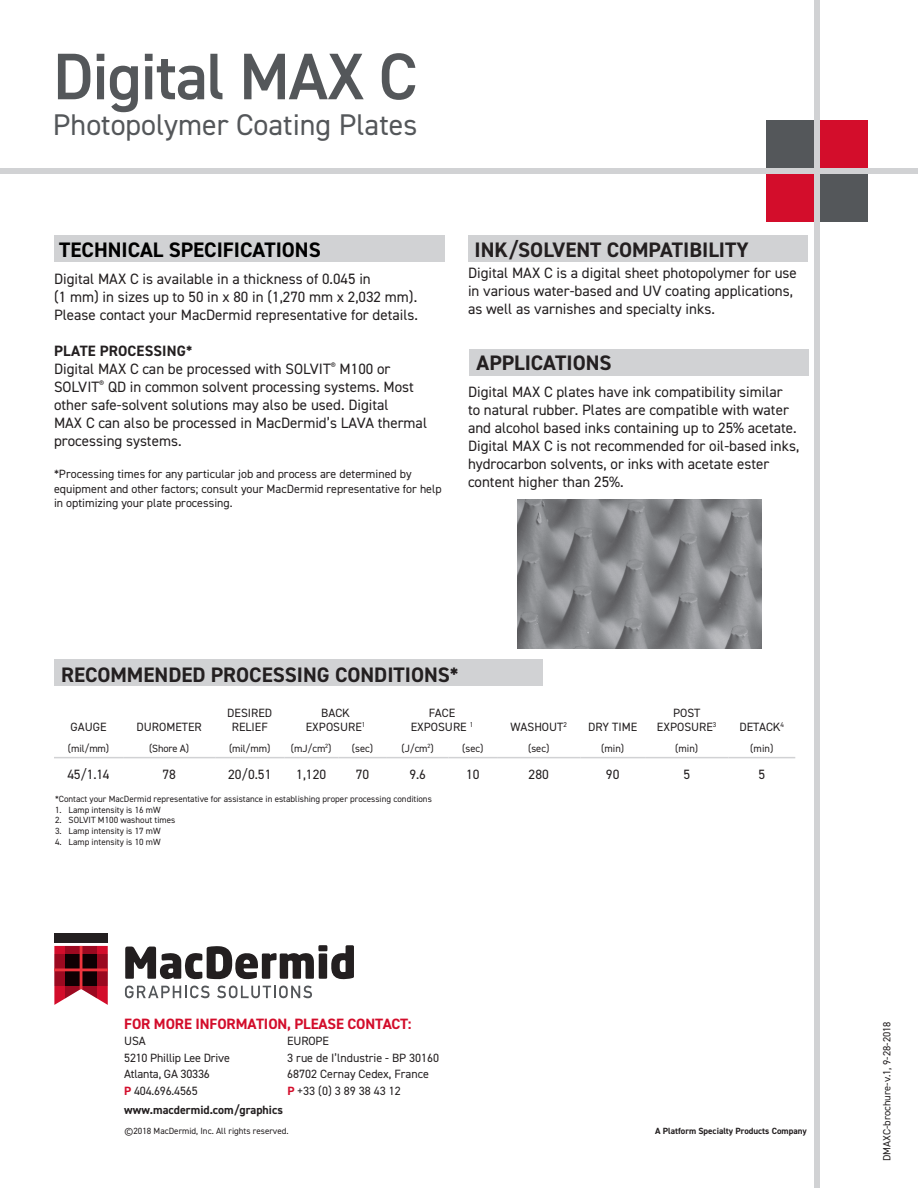
<style>
.page{position:relative;width:918px;height:1188px;background:#fff}
.page>*{position:absolute;margin:0;border:0;box-sizing:border-box;transform-origin:0 0}
.t1{font:600 66px "DIN2014";letter-spacing:-.02em;color:#54575a}
.t2{font:30px "DIN2014";color:#54575a}
.t3{font:700 21px "DIN2014";color:#231f20}
.t4{font:700 21px "DIN2014";color:#000}
.t5{font:15px/18px "DIN2014";color:#231f20}
.t6{font:700 15px "DIN2014";letter-spacing:-.005em;color:#d30d2b}
.t7{font:700 15px "DIN2014";letter-spacing:.01em;color:#231f20}
.t8{font:13.5px "DIN2014";color:#231f20}
.t9{font:12px/16.5px "DIN2014";color:#231f20}
.t10{font:700 12px "DIN2014";color:#231f20}
.t11{font:10.5px "DIN2014";color:#231f20}
.t12{font:9px "DIN2014";color:#231f20}
.t13{font:700 9px "DIN2014";color:#231f20}
.s1{font-weight:700;color:#d30d2b}
</style>
<div class="page">
<div style="left:0;top:168px;width:918px;height:6px;background:#d1d2d4"></div>
<div style="left:767px;top:174px;width:47px;height:47px;background:#d30d2b"></div>
<div style="left:820px;top:120px;width:48px;height:48px;background:#d30d2b"></div>
<div style="left:767px;top:120px;width:47px;height:48px;background:#54575a"></div>
<div style="left:820px;top:174px;width:48px;height:47px;background:#54575a"></div>
<div style="left:815px;top:0;width:5px;height:1188px;background:#d1d2d4"></div>
<svg style="left:54px;top:946px;width:54px;height:59px;background:#932e3c"></svg>
<div style="left:54px;top:933px;width:54px;height:9px;background:#231f20"></div>
<svg style="left:125px;top:945px;width:229px;height:34px"></svg>
<svg style="left:125px;top:986px;width:85px;height:12px"></svg>
<svg style="left:217px;top:986px;width:95px;height:12px"></svg>
<img style="left:517px;top:500px;width:244px;height:149px">
<div style="left:54px;top:235px;width:390px;height:27px;background:#d1d2d4"></div>
<div style="left:468px;top:235px;width:340px;height:27px;background:#d1d2d4"></div>
<div style="left:469px;top:349px;width:340px;height:27px;background:#d1d2d4"></div>
<div style="left:54px;top:659px;width:488px;height:27px;background:#d1d2d4"></div>
<hr style="left:54px;top:757px;width:69px;height:1px;background:#d1d2d4">
<hr style="left:123px;top:757px;width:92px;height:1px;background:#d1d2d4">
<hr style="left:215px;top:757px;width:69px;height:1px;background:#d1d2d4">
<hr style="left:284px;top:757px;width:54px;height:1px;background:#d1d2d4">
<hr style="left:338px;top:757px;width:49px;height:1px;background:#d1d2d4">
<hr style="left:387px;top:757px;width:62px;height:1px;background:#d1d2d4">
<hr style="left:449px;top:757px;width:48px;height:1px;background:#d1d2d4">
<hr style="left:497px;top:757px;width:83px;height:1px;background:#d1d2d4">
<hr style="left:580px;top:757px;width:65px;height:1px;background:#d1d2d4">
<hr style="left:645px;top:757px;width:83px;height:1px;background:#d1d2d4">
<hr style="left:728px;top:757px;width:67px;height:1px;background:#d1d2d4">
<p class="t1" style="left:53px;top:33px;width:366px">Digital MAX C</p>
<p class="t2" style="left:53px;top:106px;width:366px">Photopolymer Coating Plates</p>
<p class="t4" style="left:59px;top:236px;width:263px">TECHNICAL SPECIFICATIONS</p>
<p class="t3" style="left:475px;top:236px;width:276px">INK/SOLVENT COMPATIBILITY</p>
<p class="t5" style="left:54px;top:269px;width:318px">Digital MAX C is available in a thickness of 0.045 in</p>
<p class="t5" style="left:54px;top:287px;width:365px">(1 mm) in sizes up to 50 in x 80 in (1,270 mm x 2,032 mm).</p>
<p class="t5" style="left:54px;top:305px;width:366px">Please contact your MacDermid representative for details.</p>
<p class="t7" style="left:54px;top:341px;width:140px">PLATE PROCESSING*</p>
<p class="t5" style="left:54px;top:359px;width:338px">Digital MAX C can be processed with SOLVIT<sup>®</sup> M100 or</p>
<p class="t5" style="left:54px;top:377px;width:361px">SOLVIT<sup>®</sup> QD in common solvent processing systems. Most other safe-solvent solutions may also be used. Digital</p>
<p class="t5" style="left:54px;top:413px;width:375px">MAX C can also be processed in MacDermid’s LAVA thermal processing systems.</p>
<p class="t9" style="left:54px;top:467px;width:389px;line-height:14.4px">*Processing times for any particular job and process are determined by equipment and other factors; consult your MacDermid representative for help in optimizing your plate processing.</p>
<p class="t5" style="left:468px;top:264px;width:330px">Digital MAX C is a digital sheet photopolymer for use in various water-based and UV coating applications, as well as varnishes and specialty inks.</p>
<p class="t3" style="left:477px;top:349px;width:137px">APPLICATIONS</p>
<p class="t5" style="left:468px;top:382px;width:333px">Digital MAX C plates have ink compatibility similar<br>to natural rubber. Plates are compatible with water and alcohol based inks containing up to 25% acetate.<br>Digital MAX C is not recommended for oil-based inks, hydrocarbon solvents, or inks with acetate ester content higher than 25%.</p>
<p class="t3" style="left:61px;top:660px;width:399px">RECOMMENDED PROCESSING CONDITIONS*</p>
<p class="t9" style="left:71px;top:719px;width:37px">GAUGE</p>
<p class="t9" style="left:137px;top:719px;width:67px">DUROMETER</p>
<p class="t9" style="left:227px;top:705px;width:46px;line-height:14.4px;text-align:center">DESIRED<br>RELIEF</p>
<p class="t9" style="left:321px;top:704px;width:30px">BACK</p>
<p class="t9" style="left:306px;top:719px;width:61px">EXPOSURE<sup>1</sup></p>
<p class="t9" style="left:429px;top:704px;width:28px">FACE</p>
<p class="t9" style="left:411px;top:719px;width:64px">EXPOSURE <sup>1</sup></p>
<p class="t9" style="left:510px;top:719px;width:58px">WASHOUT<sup>2</sup></p>
<p class="t9" style="left:588px;top:719px;width:51px">DRY TIME</p>
<p class="t9" style="left:673px;top:704px;width:29px">POST</p>
<p class="t9" style="left:657px;top:719px;width:61px">EXPOSURE<sup>3</sup></p>
<p class="t9" style="left:740px;top:719px;width:46px">DETACK<sup>4</sup></p>
<p class="t11" style="left:68px;top:741px;width:43px">(mil/mm)</p>
<p class="t11" style="left:149px;top:741px;width:42px">(Shore A)</p>
<p class="t11" style="left:229px;top:741px;width:43px">(mil/mm)</p>
<p class="t11" style="left:291px;top:741px;width:42px">(mJ/cm<sup>2</sup>)</p>
<p class="t11" style="left:352px;top:741px;width:23px">(sec)</p>
<p class="t11" style="left:402px;top:741px;width:34px">(J/cm<sup>2</sup>)</p>
<p class="t11" style="left:462px;top:741px;width:23px">(sec)</p>
<p class="t11" style="left:528px;top:741px;width:23px">(sec)</p>
<p class="t11" style="left:601px;top:741px;width:25px">(min)</p>
<p class="t11" style="left:675px;top:741px;width:25px">(min)</p>
<p class="t11" style="left:750px;top:741px;width:25px">(min)</p>
<p class="t8" style="left:67px;top:766px;width:44px">45/1.14</p>
<p class="t8" style="left:162px;top:766px;width:15px">78</p>
<p class="t8" style="left:228px;top:766px;width:45px">20/0.51</p>
<p class="t8" style="left:296px;top:766px;width:31px">1,120</p>
<p class="t8" style="left:356px;top:766px;width:15px">70</p>
<p class="t8" style="left:409px;top:766px;width:18px">9.6</p>
<p class="t8" style="left:466px;top:766px;width:15px">10</p>
<p class="t8" style="left:529px;top:766px;width:22px">280</p>
<p class="t8" style="left:606px;top:766px;width:15px">90</p>
<p class="t8" style="left:683px;top:766px;width:8px">5</p>
<p class="t8" style="left:758px;top:766px;width:8px">5</p>
<p class="t12" style="left:55px;top:793px;width:378px">*Contact your MacDermid representative for assistance in establishing proper processing conditions</p>
<p class="t12" style="left:55px;top:804px;width:107px">1. Lamp intensity is 16 mW</p>
<p class="t12" style="left:55px;top:815px;width:122px">2. SOLVIT M100 washout times</p>
<p class="t12" style="left:55px;top:826px;width:107px">3. Lamp intensity is 17 mW</p>
<p class="t12" style="left:55px;top:836px;width:107px">4. Lamp intensity is 10 mW</p>
<p class="t6" style="left:124px;top:1014px;width:289px">FOR MORE INFORMATION, PLEASE CONTACT:</p>
<p class="t9" style="left:124px;top:1033px;width:107px">USA<br>5210 Phillip Lee Drive<br>Atlanta, GA 30336<br><span class="s1">P</span> 404.696.4565</p>
<p class="t10" style="left:124px;top:1102px;width:160px">www.macdermid.com/graphics</p>
<p class="t9" style="left:287px;top:1033px;width:154px">EUROPE<br>3 rue de I’lndustrie - BP 30160<br>68702 Cernay Cedex, France<br><span class="s1">P</span> +33 (0) 3 89 38 43 12</p>
<p class="t12" style="left:125px;top:1125px;width:166px">©2018 MacDermid, Inc. All rights reserved.</p>
<p class="t13" style="left:655px;top:1125px;width:153px">A Platform Specialty Products Company</p>
<p class="t11" style="left:880px;top:1161px;width:141px;rotate:-90deg">DMAXC-brochure-v.1, 9-28-2018</p>
</div>
